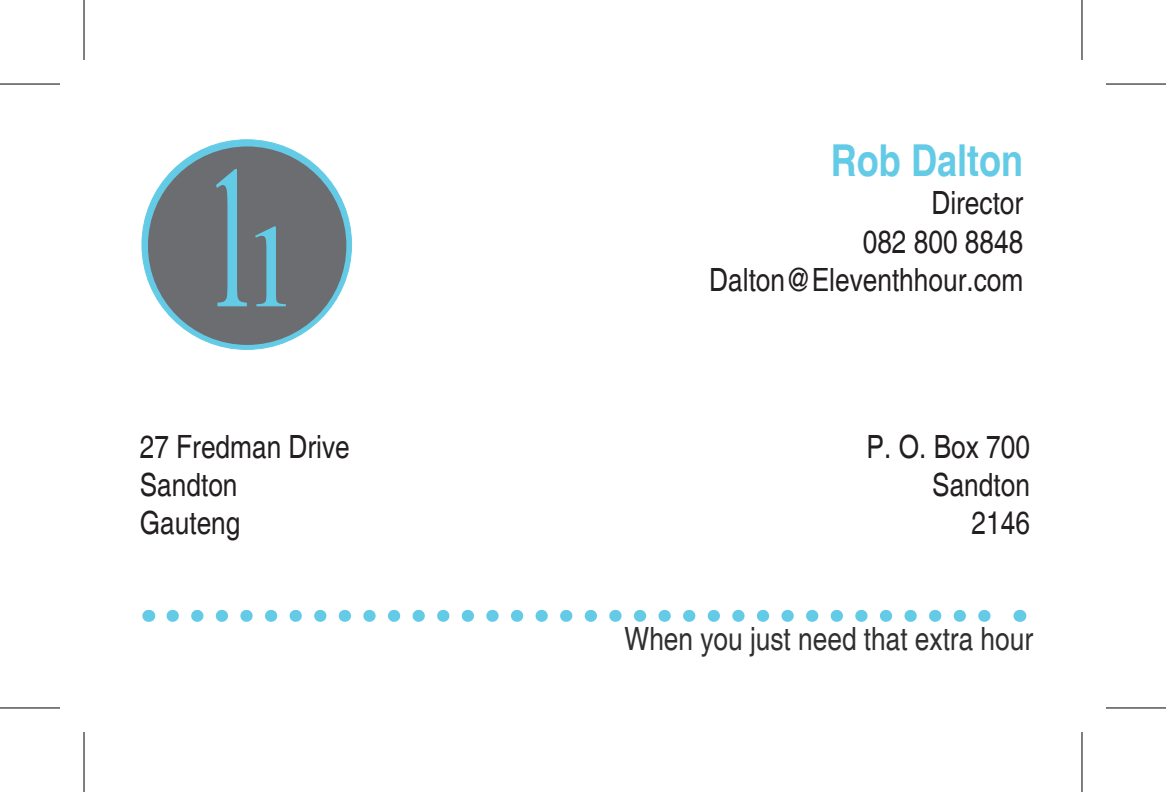
<style>
.page{position:relative;width:1166px;height:792px;background:#fff}
.page>*{position:absolute;margin:0;border:0;box-sizing:border-box;transform-origin:0 0}
.t1{font:203.2px "Times New Roman";color:#64cbe7;scale:.58 1}
.t2{font:700 condensed 44px "Helvetica";color:#64cbe7}
.t3{font:condensed 32px/38.4px "Helvetica";color:#231f20;text-align:right}
.t4{font:condensed 32px "Helvetica";color:#312f30}
.s1{font-size:118px}
</style>
<div class="page">
<svg style="left:172px;top:610px;width:819px;height:12px"></svg>
<svg style="left:148px;top:610px;width:1px;height:12px"></svg>
<svg style="left:1019px;top:610px;width:1px;height:12px"></svg>
<svg style="left:142px;top:140px;width:210px;height:209px;background:#65bed6"></svg>
<div style="left:149px;top:147px;width:196px;height:197px;background:#6c6d70;border-radius:50%"></div>
<svg style="left:0;top:708px;width:60px;height:1px"></svg>
<svg style="left:1106px;top:708px;width:60px;height:1px"></svg>
<svg style="left:1082px;top:0;width:1px;height:60px"></svg>
<svg style="left:1082px;top:732px;width:1px;height:60px"></svg>
<hr style="left:0;top:83px;width:60px;height:2px;background:#000">
<hr style="left:1106px;top:83px;width:60px;height:2px;background:#000">
<hr style="left:0;top:707px;width:60px;height:1px;background:#000">
<hr style="left:1106px;top:707px;width:60px;height:1px;background:#000">
<hr style="left:83px;top:0;width:2px;height:60px;background:#000">
<hr style="left:83px;top:732px;width:2px;height:60px;background:#000">
<hr style="left:1081px;top:0;width:1px;height:60px;background:#000">
<hr style="left:1081px;top:732px;width:1px;height:60px;background:#000">
<h1 class="t1" style="left:202px;top:102px;width:170px">1<span class="s1">1</span></h1>
<h2 class="t2" style="left:831px;top:134px;width:194px">Rob Dalton</h2>
<p class="t3" style="left:863px;top:184px;width:162px">Director<br>082 800 8848</p>
<p class="t3" style="left:709px;top:261px;width:315px">Dalton@Eleventhhour.com</p>
<p class="t3" style="left:140px;top:427px;width:211px;text-align:left">27 Fredman Drive<br>Sandton<br>Gauteng</p>
<p class="t3" style="left:866px;top:427px;width:165px">P. O. Box 700<br>Sandton<br>2146</p>
<p class="t4" style="left:625px;top:620px;width:410px">When you just need that extra hour</p>
</div>
